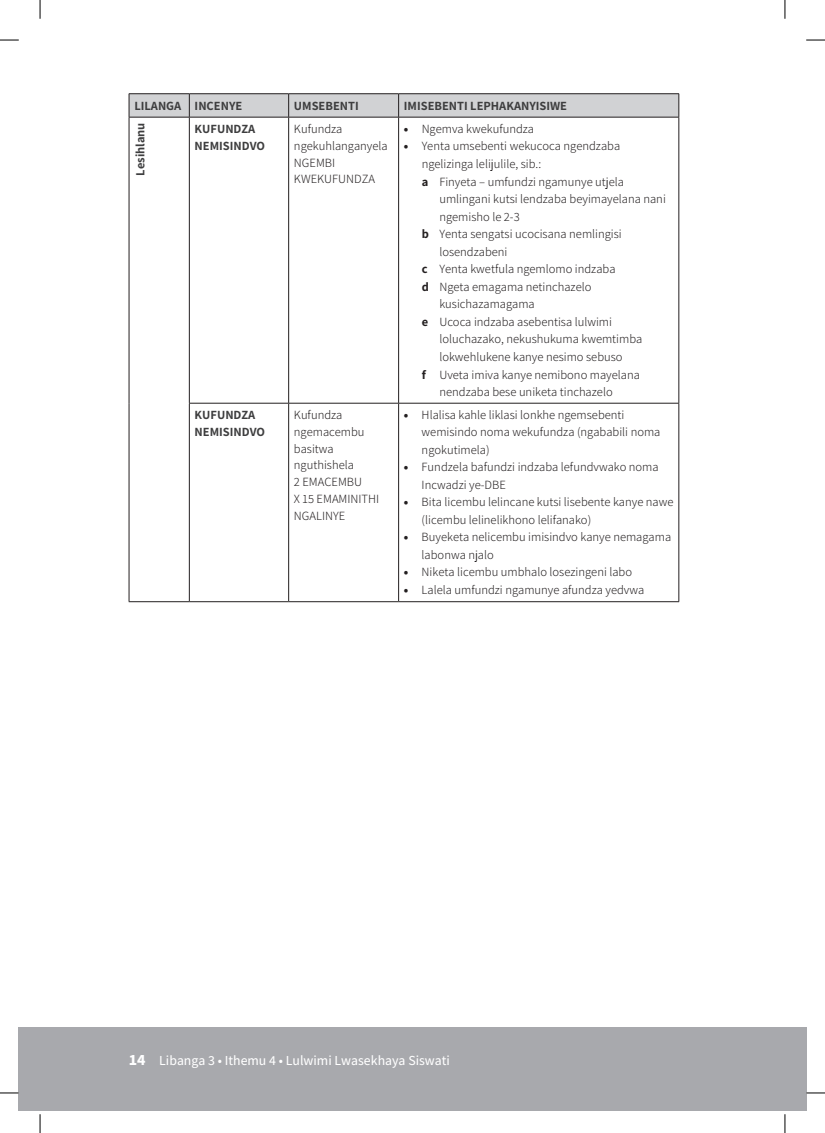
<style>
.page{position:relative;width:825px;height:1133px;background:#fff}
.page>*{position:absolute;margin:0;border:0;box-sizing:border-box;transform-origin:0 0}
.t1{font:500 13.75px "Assistant";color:#fff}
.t2{font:300 12.5px/16.9px "Assistant";color:#231f20}
.t3{font:700 12.5px/16.9px "Assistant";color:#3e3e3f}
.s1{font-weight:800}
.s2{font-weight:700}
.s3{font-family:"Noto Sans JP";font-weight:900}
</style>
<div class="page">
<div style="left:784px;top:1027px;width:21px;height:83px;background:#a8a9ad"></div>
<div style="left:19px;top:1027px;width:765px;height:83px;background:#a8a9ad"></div>
<hr style="left:678px;top:117px;width:1px;height:286px;background:#231f20">
<hr style="left:678px;top:403px;width:1px;height:198px;background:#231f20">
<hr style="left:189px;top:601px;width:99px;height:1px;background:#231f20">
<hr style="left:288px;top:601px;width:110px;height:1px;background:#231f20">
<hr style="left:398px;top:601px;width:280px;height:1px;background:#231f20">
<hr style="left:129px;top:93px;width:60px;height:1px;background:#231f20">
<hr style="left:189px;top:93px;width:99px;height:1px;background:#231f20">
<hr style="left:288px;top:93px;width:110px;height:1px;background:#231f20">
<hr style="left:398px;top:93px;width:280px;height:1px;background:#231f20">
<svg style="left:129px;top:94px;width:550px;height:23px;background:#cbcbcd"></svg>
<hr style="left:129px;top:117px;width:60px;height:1px;background:#231f20">
<hr style="left:189px;top:117px;width:99px;height:1px;background:#231f20">
<hr style="left:288px;top:117px;width:110px;height:1px;background:#231f20">
<hr style="left:398px;top:117px;width:280px;height:1px;background:#231f20">
<hr style="left:288px;top:117px;width:1px;height:286px;background:#231f20">
<hr style="left:398px;top:117px;width:1px;height:286px;background:#231f20">
<hr style="left:189px;top:403px;width:99px;height:1px;background:#231f20">
<hr style="left:288px;top:403px;width:110px;height:1px;background:#231f20">
<hr style="left:288px;top:403px;width:1px;height:198px;background:#231f20">
<hr style="left:398px;top:403px;width:280px;height:1px;background:#231f20">
<hr style="left:398px;top:403px;width:1px;height:198px;background:#231f20">
<hr style="left:129px;top:117px;width:1px;height:286px;background:#231f20">
<hr style="left:189px;top:117px;width:1px;height:286px;background:#231f20">
<hr style="left:129px;top:403px;width:1px;height:198px;background:#231f20">
<hr style="left:189px;top:403px;width:1px;height:198px;background:#231f20">
<hr style="left:129px;top:601px;width:60px;height:1px;background:#231f20">
<svg style="left:0;top:39px;width:19px;height:2px"></svg>
<svg style="left:806px;top:39px;width:18px;height:2px"></svg>
<svg style="left:0;top:1092px;width:19px;height:1px"></svg>
<svg style="left:805px;top:1092px;width:19px;height:1px"></svg>
<svg style="left:39px;top:0;width:2px;height:19px"></svg>
<svg style="left:39px;top:1114px;width:2px;height:18px"></svg>
<svg style="left:784px;top:0;width:1px;height:19px"></svg>
<svg style="left:784px;top:1114px;width:1px;height:18px"></svg>
<p class="t3" style="left:134px;top:97px;width:109px">LILANGA INCENYE</p>
<p class="t3" style="left:294px;top:97px;width:66px">UMSEBENTI</p>
<p class="t3" style="left:404px;top:97px;width:165px">IMISEBENTI LEPHAKANYISIWE</p>
<p class="t3" style="left:131px;top:175px;width:55px;rotate:-90deg">Lesihlanu</p>
<p class="t3" style="left:194px;top:120px;width:72px">KUFUNDZA<br>NEMISINDVO</p>
<p class="t2" style="left:294px;top:119px;width:95px">Kufundza ngekuhlanganyela<br>NGEMBI<br>KWEKUFUNDZA</p>
<p class="t2" style="left:404px;top:119px;width:132px"><span class="s1">•</span> Ngemva kwekufundza</p>
<p class="t2" style="left:404px;top:137px;width:218px"><span class="s1">•</span> Yenta umsebenti wekucoca ngendzaba</p>
<p class="t2" style="left:421px;top:154px;width:121px">ngelizinga lelijulile, sib.:</p>
<p class="t2" style="left:421px;top:173px;width:204px"><span class="s2">a</span> Finyeta – umfundzi ngamunye utjela</p>
<p class="t2" style="left:439px;top:190px;width:228px">umlingani kutsi lendzaba beyimayelana nani</p>
<p class="t2" style="left:439px;top:208px;width:82px">ngemisho le 2-3</p>
<p class="t2" style="left:421px;top:225px;width:201px"><span class="s2">b</span> Yenta sengatsi ucocisana nemlingisi</p>
<p class="t2" style="left:439px;top:243px;width:70px">losendzabeni</p>
<p class="t2" style="left:421px;top:260px;width:195px"><span class="s2">c</span> Yenta kwetfula ngemlomo indzaba</p>
<p class="t2" style="left:421px;top:278px;width:171px"><span class="s2">d</span> Ngeta emagama netinchazelo</p>
<p class="t2" style="left:439px;top:295px;width:97px">kusichazamagama</p>
<p class="t2" style="left:421px;top:313px;width:192px"><span class="s2">e</span> Ucoca indzaba asebentisa lulwimi</p>
<p class="t2" style="left:439px;top:330px;width:204px">loluchazako, nekushukuma kwemtimba</p>
<p class="t2" style="left:439px;top:348px;width:185px">lokwehlukene kanye nesimo sebuso</p>
<p class="t2" style="left:421px;top:365px;width:219px"><span class="s2">f</span> Uveta imiva kanye nemibono mayelana</p>
<p class="t2" style="left:439px;top:383px;width:175px">nendzaba bese uniketa tinchazelo</p>
<p class="t3" style="left:194px;top:405px;width:72px">KUFUNDZA<br>NEMISINDVO</p>
<p class="t2" style="left:294px;top:405px;width:87px">Kufundza ngemacembu basitwa nguthishela<br>2 EMACEMBU<br>X 15 EMAMINITHI<br>NGALINYE</p>
<p class="t2" style="left:421px;top:405px;width:240px;line-height:17.5px;text-indent:-18px"><span class="s1">•</span> Hlalisa kahle liklasi lonkhe ngemsebenti wemisindo noma wekufundza (ngababili noma ngokutimela)</p>
<p class="t2" style="left:421px;top:458px;width:238px;line-height:17.5px;text-indent:-18px"><span class="s1">•</span> Fundzela bafundzi indzaba lefundvwako noma<br>Incwadzi ye‑DBE</p>
<p class="t2" style="left:421px;top:493px;width:253px;line-height:17.5px;text-indent:-18px"><span class="s1">•</span> Bita licembu lelincane kutsi lisebente kanye nawe (licembu lelinelikhono lelifanako)</p>
<p class="t2" style="left:421px;top:528px;width:251px;line-height:17.5px;text-indent:-18px"><span class="s1">•</span> Buyeketa nelicembu imisindvo kanye nemagama labonwa njalo</p>
<p class="t2" style="left:403px;top:563px;width:229px"><span class="s1">•</span> Niketa licembu umbhalo losezingeni labo</p>
<p class="t2" style="left:403px;top:580px;width:242px"><span class="s1">•</span> Lalela umfundzi ngamunye afundza yedvwa</p>
<p class="t1" style="left:129px;top:1050px;width:322px"><span class="s3">14</span> Libanga 3 • Ithemu 4 • Lulwimi Lwasekhaya Siswati</p>
</div>
